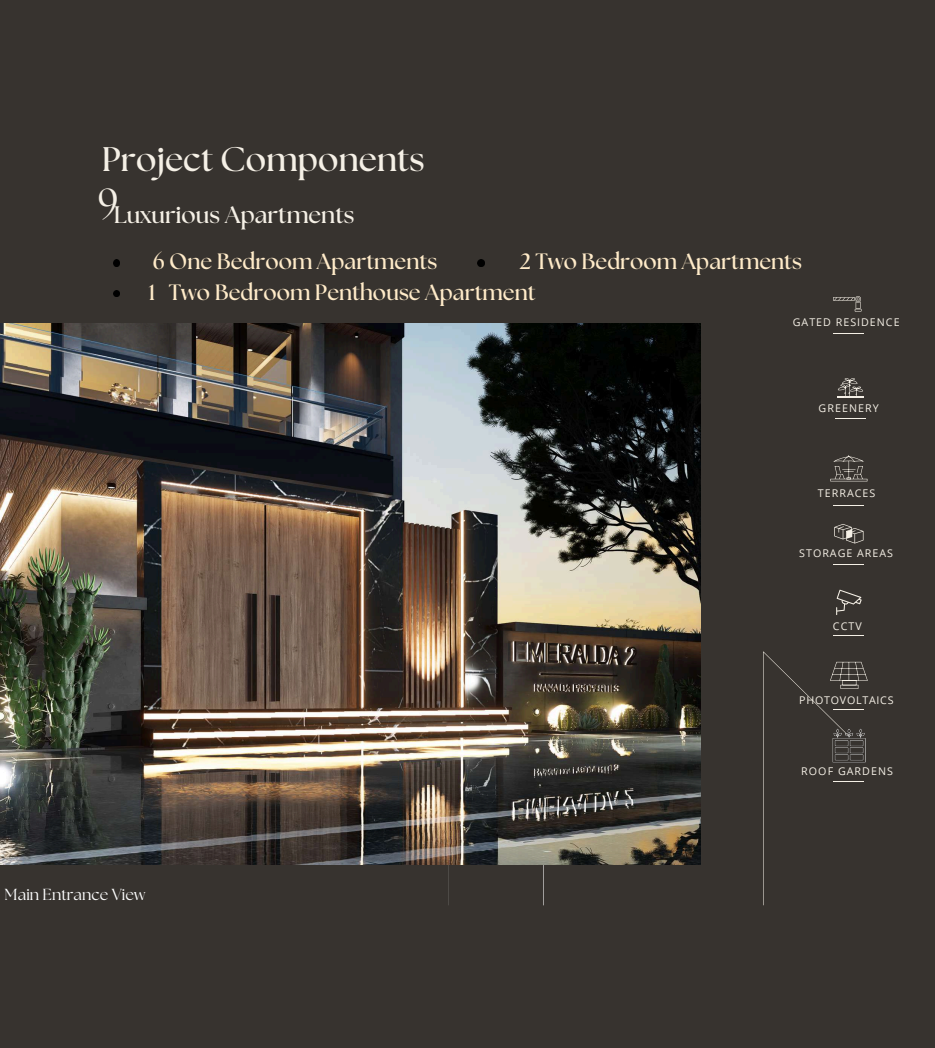
<style>
.page{position:relative;width:935px;height:1048px;background:#fff}
.page>*{position:absolute;margin:0;border:0;box-sizing:border-box;transform-origin:0 0}
.t1{font:39.15px "The Seasons";color:#f5f0e6}
.t2{font:700 34.05px "The Seasons";color:#f5f0e6}
.t3{font:700 23.85px "The Seasons";color:#f5f0e6}
.t4{font:700 22.12px/30.7px "The Seasons";color:#ffebc9}
.t5{font:15.98px "The Seasons";color:#fff}
.t6{font:10.65px "Open Sans";letter-spacing:.095em;color:#f5f0e6}
.t7{font:10.65px "Open Sans";letter-spacing:.07em;color:#f5f0e6}
</style>
<div class="page">
<div style="left:0;top:0;width:934px;height:1047px;background:#37332f"></div>
<svg style="left:114px;top:260px;width:6px;height:6px"></svg>
<svg style="left:114px;top:290px;width:6px;height:7px"></svg>
<svg style="left:478px;top:260px;width:6px;height:6px"></svg>
<svg style="left:830px;top:455px;width:37px;height:26px"></svg>
<hr style="left:833px;top:333px;width:31px;height:1px;background:#f5f0e6">
<hr style="left:835px;top:418px;width:30px;height:1px;background:#f5f0e6">
<hr style="left:833px;top:505px;width:31px;height:1px;background:#f5f0e6">
<hr style="left:833px;top:565px;width:31px;height:1px;background:#f5f0e6">
<hr style="left:833px;top:635px;width:31px;height:1px;background:#f5f0e6">
<svg style="left:837px;top:378px;width:25px;height:20px"></svg>
<svg style="left:834px;top:524px;width:29px;height:19px"></svg>
<svg style="left:836px;top:589px;width:25px;height:26px"></svg>
<svg style="left:763px;top:651px;width:104px;height:254px"></svg>
<img style="left:830px;top:727px;width:36px;height:37px">
<svg style="left:833px;top:296px;width:28px;height:15px"></svg>
<img style="left:0;top:324px;width:700px;height:540px">
<h2 class="t2" style="left:102px;top:144px;width:324px">Project Components</h2>
<h1 class="t1" style="left:98px;top:185px;width:22px">9</h1>
<p class="t4" style="left:148px;top:247px;width:388px">6 One Bedroom Apartments<br>1 Two Bedroom Penthouse Apartment</p>
<p class="t3" style="left:114px;top:204px;width:242px">Luxurious Apartments</p>
<p class="t4" style="left:520px;top:247px;width:283px">2 Two Bedroom Apartments</p>
<p class="t6" style="left:792px;top:315px;width:108px">GATED RESIDENCE</p>
<p class="t6" style="left:818px;top:400px;width:62px">GREENERY</p>
<p class="t6" style="left:817px;top:485px;width:59px">TERRACES</p>
<p class="t6" style="left:799px;top:545px;width:95px">STORAGE AREAS</p>
<p class="t6" style="left:832px;top:618px;width:31px">CCTV</p>
<p class="t7" style="left:799px;top:692px;width:96px">PHOTOVOLTAICS</p>
<p class="t5" style="left:5px;top:887px;width:142px">Main Entrance View</p>
<p class="t6" style="left:801px;top:763px;width:93px">ROOF GARDENS</p>
</div>
